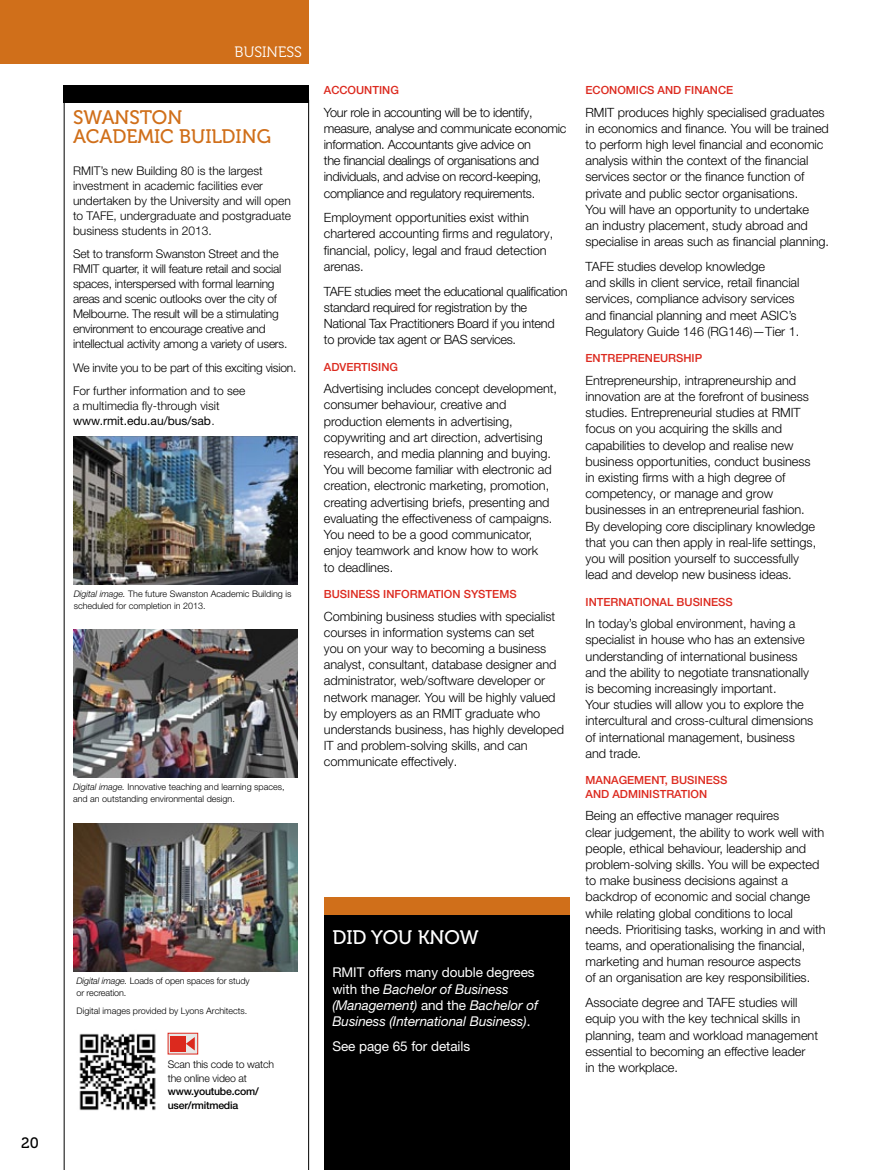
<style>
.page{position:relative;width:893px;height:1170px;background:#fff}
.page>*{position:absolute;margin:0;border:0;box-sizing:border-box;transform-origin:0 0}
.Box_head_black_museo{font:19.5px/18.8px "Museo 500";color:#d06f1a}
.Box_head_white_museo{font:19.5px "Museo 500";color:#fff}
.Page_header__int_are{font:15px "Museo 300";color:#fff}
.t1{font:15px "Museo 500";color:#000}
.Box_text_white{font:italic 13.5px/16.2px "Helvetica Neue LT Pro";letter-spacing:-.005em;color:#fff}
.Box_text_white-2{font:13.5px "Helvetica Neue LT Pro";letter-spacing:-.005em;color:#fff}
.Body_text_8_5pt{font:300 12.75px/16.2px "Helvetica Neue LT Pro";letter-spacing:-.005em;color:#000}
.Body_text_8_5pt-2{font:300 12.75px/16.2px "Helvetica Neue LT Pro";letter-spacing:-.025em;color:#000}
.Box_text_black{font:300 12px/15px "Helvetica Neue LT Pro";letter-spacing:-.02em;color:#000}
.Box_text_black-2{font:300 12px/15px "Helvetica Neue LT Pro";color:#000}
._13DDG-Table_header{font:500 11.25px/13.5px "Helvetica Neue";color:#dc291e}
.Body_text_9pt{font:300 10.5px/13.5px "Helvetica Neue LT Pro";letter-spacing:-.015em;color:#000}
.t2{font:300 9px/12px "Helvetica Neue LT Pro";color:#000}
.s1{font-weight:400}
.s2{font-style:italic}
.s3{font-family:"Helvetica Neue";font-weight:500}
.s4{font-style:normal}
</style>
<div class="page">
<img style="left:64px;top:102px;width:245px;height:1067px">
<div style="left:64px;top:85px;width:245px;height:17px;background:#000"></div>
<div style="left:324px;top:912px;width:245px;height:257px;background:#000"></div>
<div style="left:324px;top:897px;width:245px;height:17px;background:#d06f1a"></div>
<svg style="left:168px;top:1032px;width:30px;height:22px"></svg>
<div style="left:170px;top:1035px;width:16px;height:16px;background:#dc291e"></div>
<svg style="left:186px;top:1036px;width:9px;height:14px"></svg>
<img style="left:76px;top:1029px;width:85px;height:85px">
<div style="left:0;top:0;width:308px;height:64px;background:#d06f1a"></div>
<p class="t1" style="left:21px;top:1134px;width:19px">20</p>
<p class="Page_header__int_are" style="left:235px;top:44px;width:69px">BUSINESS</p>
<p class="Box_head_black_museo" style="left:73px;top:108px;width:199px">SWANSTON<br>ACADEMIC BUILDING</p>
<p class="Box_text_black-2" style="left:73px;top:163px;width:220px">RMIT’s new Building 80 is the largest investment in academic facilities ever undertaken by the University and will open to TAFE, undergraduate and postgraduate business students in 2013.</p>
<p class="Box_text_black" style="left:73px;top:246px;width:216px">Set to transform Swanston Street and the RMIT quarter, it will feature retail and social spaces, interspersed with formal learning areas and scenic outlooks over the city of Melbourne. The result will be a stimulating environment to encourage creative and intellectual activity among a variety of users.</p>
<p class="Box_text_black" style="left:73px;top:360px;width:225px">We invite you to be part of this exciting vision.</p>
<p class="Box_text_black-2" style="left:73px;top:383px;width:174px">For further information and to see a multimedia fly-through visit <span class="s1">www.rmit.edu.au/bus/sab</span>.</p>
<p class="t2" style="left:74px;top:587px;width:219px"><span class="s2">Digital image.</span> The future Swanston Academic Building is scheduled for completion in 2013.</p>
<p class="t2" style="left:73px;top:780px;width:213px"><span class="s2">Digital image.</span> Innovative teaching and learning spaces, and an outstanding environmental design.</p>
<p class="t2" style="left:77px;top:974px;width:175px"><span class="s2">Digital image.</span> Loads of open spaces for study or recreation.</p>
<p class="t2" style="left:77px;top:1004px;width:172px">Digital images provided by Lyons Architects.</p>
<p class="Body_text_9pt" style="left:168px;top:1057px;width:108px">Scan this code to watch the online video at <span class="s3">www.youtube.com/ user/rmitmedia</span></p>
<p class="_13DDG-Table_header" style="left:324px;top:83px;width:77px">ACCOUNTING</p>
<p class="Body_text_8_5pt-2" style="left:324px;top:104px;width:244px">Your role in accounting will be to identify, measure, analyse and communicate economic information. Accountants give advice on<br>the financial dealings of organisations and individuals, and advise on record-keeping, compliance and regulatory requirements.</p>
<p class="Body_text_8_5pt" style="left:324px;top:209px;width:231px">Employment opportunities exist within chartered accounting firms and regulatory, financial, policy, legal and fraud detection arenas.</p>
<p class="Body_text_8_5pt-2" style="left:324px;top:283px;width:245px">TAFE studies meet the educational qualification standard required for registration by the National Tax Practitioners Board if you intend to provide tax agent or BAS services.</p>
<p class="_13DDG-Table_header" style="left:324px;top:359px;width:76px">ADVERTISING</p>
<p class="Body_text_8_5pt" style="left:324px;top:380px;width:235px">Advertising includes concept development, consumer behaviour, creative and production elements in advertising, copywriting and art direction, advertising research, and media planning and buying.<br>You will become familiar with electronic ad creation, electronic marketing, promotion, creating advertising briefs, presenting and evaluating the effectiveness of campaigns.<br>You need to be a good communicator, enjoy teamwork and know how to work<br>to deadlines.</p>
<p class="_13DDG-Table_header" style="left:324px;top:587px;width:194px">BUSINESS INFORMATION SYSTEMS</p>
<p class="Body_text_8_5pt" style="left:324px;top:607px;width:242px">Combining business studies with specialist courses in information systems can set<br>you on your way to becoming a business analyst, consultant, database designer and administrator, web/software developer or network manager. You will be highly valued by employers as an RMIT graduate who understands business, has highly developed IT and problem-solving skills, and can communicate effectively.</p>
<p class="Box_head_white_museo" style="left:332px;top:926px;width:148px">DID YOU KNOW</p>
<p class="Box_text_white" style="left:332px;top:964px;width:207px"><span class="s4">RMIT offers many double degrees with the</span> Bachelor of Business (Management) <span class="s4">and the</span> Bachelor of Business (International Business)<span class="s4">.</span></p>
<p class="Box_text_white-2" style="left:332px;top:1037px;width:139px">See page 65 for details</p>
<p class="_13DDG-Table_header" style="left:585px;top:83px;width:149px">ECONOMICS AND FINANCE</p>
<p class="Body_text_8_5pt" style="left:585px;top:104px;width:245px">RMIT produces highly specialised graduates in economics and finance. You will be trained to perform high level financial and economic analysis within the context of the financial services sector or the finance function of private and public sector organisations.<br>You will have an opportunity to undertake<br>an industry placement, study abroad and specialise in areas such as financial planning.</p>
<p class="Body_text_8_5pt" style="left:585px;top:258px;width:215px">TAFE studies develop knowledge<br>and skills in client service, retail financial services, compliance advisory services and financial planning and meet ASIC’s Regulatory Guide 146 (RG146)—Tier 1.</p>
<p class="_13DDG-Table_header" style="left:585px;top:351px;width:118px">ENTREPRENEURSHIP</p>
<p class="Body_text_8_5pt" style="left:585px;top:372px;width:232px">Entrepreneurship, intrapreneurship and innovation are at the forefront of business studies. Entrepreneurial studies at RMIT focus on you acquiring the skills and capabilities to develop and realise new business opportunities, conduct business in existing firms with a high degree of competency, or manage and grow businesses in an entrepreneurial fashion.<br>By developing core disciplinary knowledge that you can then apply in real-life settings, you will position yourself to successfully lead and develop new business ideas.</p>
<p class="_13DDG-Table_header" style="left:585px;top:594px;width:149px">INTERNATIONAL BUSINESS</p>
<p class="Body_text_8_5pt" style="left:585px;top:615px;width:229px">In today’s global environment, having a specialist in house who has an extensive understanding of international business and the ability to negotiate transnationally is becoming increasingly important.<br>Your studies will allow you to explore the intercultural and cross-cultural dimensions of international management, business and trade.</p>
<p class="_13DDG-Table_header" style="left:585px;top:773px;width:143px">MANAGEMENT, BUSINESS<br>AND ADMINISTRATION</p>
<p class="Body_text_8_5pt" style="left:585px;top:807px;width:242px">Being an effective manager requires<br>clear judgement, the ability to work well with people, ethical behaviour, leadership and problem-solving skills. You will be expected to make business decisions against a backdrop of economic and social change while relating global conditions to local needs. Prioritising tasks, working in and with teams, and operationalising the financial, marketing and human resource aspects<br>of an organisation are key responsibilities.</p>
<p class="Body_text_8_5pt" style="left:585px;top:994px;width:234px">Associate degree and TAFE studies will equip you with the key technical skills in planning, team and workload management essential to becoming an effective leader<br>in the workplace.</p>
</div>
